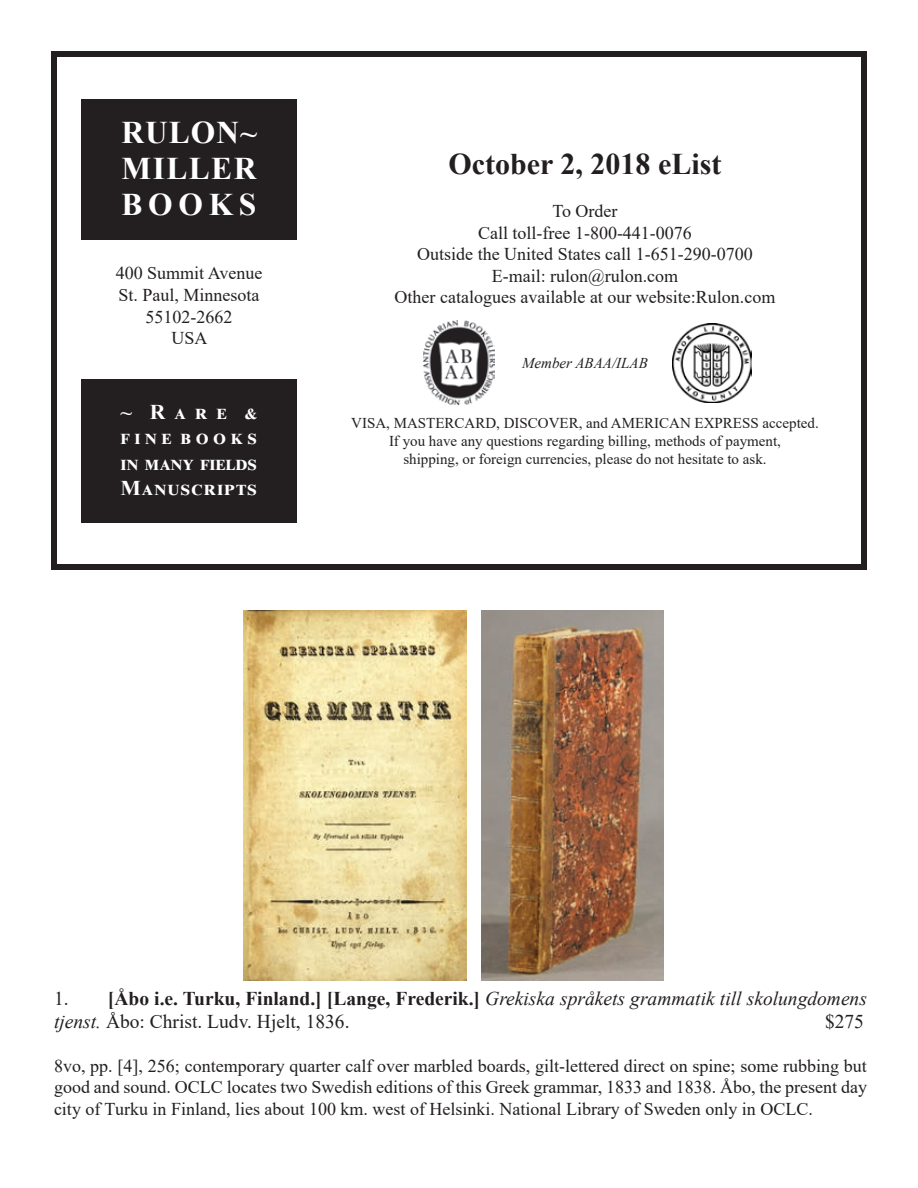
<style>
.page{position:relative;width:918px;height:1188px;background:#fff}
.page>*{position:absolute;margin:0;border:0;box-sizing:border-box;transform-origin:0 0}
.t1{font:700 31.5px/36px "Times New Roman";letter-spacing:.045em;color:#fff;text-align:justify}
.t2{font:700 30px "Times New Roman";color:#231f20}
.t3{font:700 21px/25.2px "Times New Roman";letter-spacing:.045em;color:#fff;text-align:justify}
.t4{font:italic 19.5px/23.4px "Times New Roman";color:#231f20}
.t5{font:19.5px "Times New Roman";color:#231f20}
.t6{font:18px/21.6px "Times New Roman";color:#231f20;text-align:center}
.t7{font:15px/18px "Times New Roman";color:#231f20;text-align:center}
.t8{font:italic 15px "Times New Roman";color:#231f20}
.s1{font-style:normal}
.s2{font-weight:700;font-style:normal}
</style>
<div class="page">
<div style="left:81px;top:99px;width:216px;height:141px;background:#231f20"></div>
<div style="left:51px;top:51px;width:816px;height:519px;border:6px solid #231f20"></div>
<div style="left:81px;top:380px;width:216px;height:144px;background:#231f20"></div>
<img style="left:424px;top:320px;width:70px;height:85px">
<img style="left:673px;top:323px;width:79px;height:79px">
<img style="left:244px;top:610px;width:222px;height:371px">
<img style="left:481px;top:610px;width:183px;height:371px">
<h1 class="t1" style="left:122px;top:113px;width:137px">RULON~ MILLER BOOKS</h1>
<p class="t6" style="left:116px;top:262px;width:148px">400 Summit Avenue<br>St. Paul, Minnesota<br>55102-2662<br>USA</p>
<p class="t3" style="left:121px;top:399px;width:138px">~ R a r e &amp; f i n e b o o k s in many fields Manuscripts</p>
<h2 class="t2" style="left:449px;top:142px;width:274px">October 2, 2018 eList</h2>
<p class="t6" style="left:395px;top:200px;width:382px">To Order<br>Call toll-free 1-800-441-0076<br>Outside the United States call 1-651-290-0700<br>E-mail: rulon@rulon.com<br>Other catalogues available at our website:Rulon.com</p>
<p class="t8" style="left:522px;top:353px;width:127px">Member ABAA/ILAB</p>
<p class="t7" style="left:351px;top:413px;width:469px">VISA, MASTERCARD, DISCOVER, and AMERICAN EXPRESS accepted.<br>If you have any questions regarding billing, methods of payment,<br>shipping, or foreign currencies, please do not hesitate to ask.</p>
<p class="t4" style="left:54px;top:986px;width:814px"><span class="s1">1.</span> <span class="s2">[Åbo i.e. Turku, Finland.] [Lange, Frederik.]</span> Grekiska språkets grammatik till skolungdomens tjenst. <span class="s1">Åbo: Christ. Ludv. Hjelt, 1836.</span></p>
<p class="t5" style="left:825px;top:1008px;width:40px">$275</p>
<p class="t6" style="left:54px;top:1054px;width:815px;text-align:justify">8vo, pp. [4], 256; contemporary quarter calf over marbled boards, gilt-lettered direct on spine; some rubbing but good and sound. OCLC locates two Swedish editions of this Greek grammar, 1833 and 1838. Åbo, the present day city of Turku in Finland, lies about 100 km. west of Helsinki. National Library of Sweden only in OCLC.</p>
</div>
